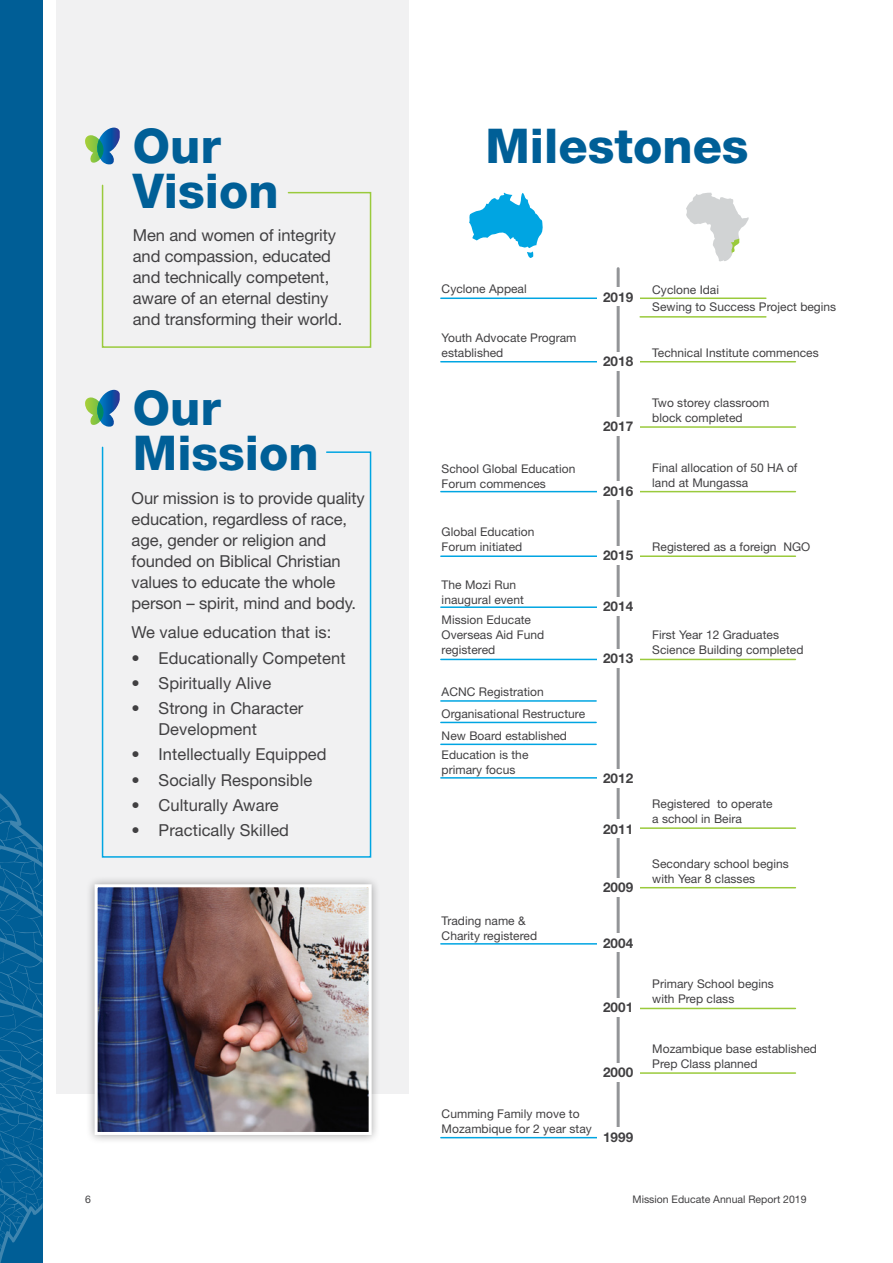
<style>
.page{position:relative;width:893px;height:1263px;background:#fff}
.page>*{position:absolute;margin:0;border:0;box-sizing:border-box;transform-origin:0 0}
.t1{font:800 48px/45px "Helvetica Neue LT Std";color:#005f97}
.t2{font:16.5px/21px "Helvetica Neue LT Std";letter-spacing:-.005em;color:#414042}
.t3{font:700 13.5px "Helvetica Neue LT Std";letter-spacing:.005em;color:#414042}
.t4{font:12px/15px "Helvetica Neue LT Std";letter-spacing:.005em;color:#414042}
.t5{font:10.5px "Helvetica Neue LT Std";color:#414042}
</style>
<div class="page">
<hr style="left:640px;top:316px;width:126px;height:2px;background:#9aca3c">
<div style="left:56px;top:0;width:352px;height:1093px;background:#f1f1f2"></div>
<svg style="left:85px;top:128px;width:35px;height:36px"></svg>
<svg style="left:85px;top:390px;width:35px;height:37px"></svg>
<svg style="left:101px;top:184px;width:271px;height:164px"></svg>
<svg style="left:101px;top:446px;width:271px;height:412px"></svg>
<hr style="left:619px;top:297px;width:147px;height:2px;background:#9aca3c">
<hr style="left:617px;top:361px;width:178px;height:1px;background:#9aca3c">
<hr style="left:617px;top:426px;width:178px;height:2px;background:#9aca3c">
<hr style="left:617px;top:491px;width:178px;height:1px;background:#9aca3c">
<hr style="left:617px;top:555px;width:178px;height:2px;background:#9aca3c">
<hr style="left:617px;top:659px;width:178px;height:1px;background:#9aca3c">
<hr style="left:617px;top:827px;width:178px;height:2px;background:#9aca3c">
<hr style="left:617px;top:887px;width:178px;height:1px;background:#9aca3c">
<hr style="left:617px;top:1008px;width:178px;height:1px;background:#9aca3c">
<hr style="left:617px;top:1072px;width:178px;height:2px;background:#9aca3c">
<hr style="left:441px;top:1137px;width:178px;height:1px;background:#00a5e2">
<hr style="left:441px;top:943px;width:178px;height:1px;background:#00a5e2">
<hr style="left:441px;top:777px;width:178px;height:2px;background:#00a5e2">
<hr style="left:441px;top:659px;width:178px;height:1px;background:#00a5e2">
<hr style="left:441px;top:606px;width:178px;height:2px;background:#00a5e2">
<hr style="left:441px;top:555px;width:178px;height:2px;background:#00a5e2">
<hr style="left:441px;top:491px;width:178px;height:1px;background:#00a5e2">
<hr style="left:441px;top:361px;width:178px;height:1px;background:#00a5e2">
<hr style="left:441px;top:297px;width:178px;height:2px;background:#00a5e2">
<svg style="left:469px;top:193px;width:74px;height:65px"></svg>
<svg style="left:686px;top:193px;width:63px;height:69px"></svg>
<div style="left:86px;top:875px;width:295px;height:269px;background:#000;opacity:.35"></div>
<img style="left:99px;top:888px;width:269px;height:243px">
<div style="left:95px;top:884px;width:277px;height:251px;border:3px solid #fff"></div>
<div style="left:0;top:0;width:43px;height:1263px;background:#005e96"></div>
<svg style="left:0;top:793px;width:43px;height:470px"></svg>
<hr style="left:441px;top:700px;width:155px;height:2px;background:#00a5e2">
<hr style="left:441px;top:722px;width:155px;height:1px;background:#00a5e2">
<hr style="left:441px;top:743px;width:155px;height:2px;background:#00a5e2">
<hr style="left:617px;top:269px;width:3px;height:864px;background:#939598">
<div style="left:597px;top:288px;width:42px;height:18px;background:#fff"></div>
<div style="left:597px;top:546px;width:42px;height:18px;background:#fff"></div>
<div style="left:597px;top:417px;width:42px;height:18px;background:#fff"></div>
<div style="left:597px;top:649px;width:42px;height:19px;background:#fff"></div>
<div style="left:597px;top:352px;width:42px;height:19px;background:#fff"></div>
<div style="left:597px;top:769px;width:42px;height:19px;background:#fff"></div>
<div style="left:597px;top:482px;width:42px;height:18px;background:#fff"></div>
<div style="left:597px;top:934px;width:42px;height:18px;background:#fff"></div>
<div style="left:597px;top:597px;width:42px;height:18px;background:#fff"></div>
<div style="left:597px;top:820px;width:42px;height:18px;background:#fff"></div>
<div style="left:597px;top:998px;width:42px;height:19px;background:#fff"></div>
<div style="left:597px;top:1063px;width:42px;height:18px;background:#fff"></div>
<div style="left:597px;top:878px;width:42px;height:19px;background:#fff"></div>
<div style="left:597px;top:1128px;width:42px;height:18px;background:#fff"></div>
<h1 class="t1" style="left:133px;top:123px;width:147px">Our<br>Vision</h1>
<h2 class="t2" style="left:133px;top:225px;width:211px">Men and women of integrity and compassion, educated and technically competent, aware of an eternal destiny and transforming their world.</h2>
<h1 class="t1" style="left:133px;top:386px;width:187px">Our<br>Mission</h1>
<h2 class="t2" style="left:132px;top:487px;width:235px">Our mission is to provide quality education, regardless of race, age, gender or religion and founded on Biblical Christian values to educate the whole person – spirit, mind and body.</h2>
<h2 class="t2" style="left:132px;top:622px;width:201px">We value education that is:</h2>
<h2 class="t2" style="left:132px;top:647px;width:215px">• Educationally Competent</h2>
<h2 class="t2" style="left:132px;top:672px;width:141px">• Spiritually Alive</h2>
<h2 class="t2" style="left:159px;top:697px;width:146px;text-indent:-27px">• Strong in Character<br>Development</h2>
<h2 class="t2" style="left:132px;top:744px;width:196px">• Intellectually Equipped</h2>
<h2 class="t2" style="left:132px;top:769px;width:182px">• Socially Responsible</h2>
<h2 class="t2" style="left:132px;top:794px;width:149px">• Culturally Aware</h2>
<h2 class="t2" style="left:132px;top:819px;width:159px">• Practically Skilled</h2>
<h1 class="t1" style="left:485px;top:123px;width:265px">Milestones</h1>
<p class="t4" style="left:442px;top:281px;width:87px">Cyclone Appeal</p>
<p class="t4" style="left:442px;top:330px;width:136px">Youth Advocate Program established</p>
<p class="t3" style="left:603px;top:289px;width:32px">2019</p>
<p class="t3" style="left:603px;top:353px;width:32px">2018</p>
<p class="t4" style="left:442px;top:461px;width:135px">School Global Education<br>Forum commences</p>
<p class="t4" style="left:442px;top:524px;width:94px">Global Education<br>Forum initiated</p>
<p class="t4" style="left:442px;top:577px;width:84px">The Mozi Run inaugural event</p>
<p class="t4" style="left:442px;top:612px;width:104px">Mission Educate<br>Overseas Aid Fund registered</p>
<p class="t4" style="left:442px;top:681px;width:145px;line-height:21.6px">ACNC Registration<br>Organisational Restructure<br>New Board established</p>
<p class="t4" style="left:442px;top:747px;width:88px">Education is the primary focus</p>
<p class="t3" style="left:603px;top:418px;width:32px">2017</p>
<p class="t3" style="left:603px;top:482px;width:32px">2016</p>
<p class="t3" style="left:603px;top:547px;width:32px">2015</p>
<p class="t3" style="left:603px;top:598px;width:32px">2014</p>
<p class="t3" style="left:603px;top:650px;width:32px">2013</p>
<p class="t3" style="left:603px;top:770px;width:32px">2012</p>
<p class="t3" style="left:603px;top:820px;width:32px">2011</p>
<p class="t4" style="left:442px;top:913px;width:97px">Trading name &amp;<br>Charity registered</p>
<p class="t3" style="left:603px;top:879px;width:32px">2009</p>
<p class="t3" style="left:603px;top:935px;width:32px">2004</p>
<p class="t3" style="left:603px;top:999px;width:32px">2001</p>
<p class="t3" style="left:603px;top:1064px;width:32px">2000</p>
<p class="t4" style="left:442px;top:1106px;width:152px">Cumming Family move to<br>Mozambique for 2 year stay</p>
<p class="t3" style="left:603px;top:1128px;width:32px">1999</p>
<p class="t4" style="left:652px;top:282px;width:68px">Cyclone Idai</p>
<p class="t4" style="left:652px;top:299px;width:186px">Sewing to Success Project begins</p>
<p class="t4" style="left:652px;top:345px;width:168px">Technical Institute commences</p>
<p class="t4" style="left:652px;top:395px;width:119px">Two storey classroom block completed</p>
<p class="t4" style="left:652px;top:460px;width:147px">Final allocation of 50 HA of land at Mungassa</p>
<p class="t4" style="left:652px;top:539px;width:160px">Registered as a foreign NGO</p>
<p class="t4" style="left:652px;top:627px;width:153px">First Year 12 Graduates<br>Science Building completed</p>
<p class="t4" style="left:652px;top:796px;width:122px">Registered to operate a school in Beira</p>
<p class="t4" style="left:652px;top:856px;width:138px">Secondary school begins with Year 8 classes</p>
<p class="t4" style="left:652px;top:976px;width:123px">Primary School begins with Prep class</p>
<p class="t4" style="left:652px;top:1041px;width:166px">Mozambique base established<br>Prep Class planned</p>
<p class="t5" style="left:85px;top:1193px;width:7px">6</p>
<p class="t5" style="left:632px;top:1193px;width:176px">Mission Educate Annual Report 2019</p>
</div>
